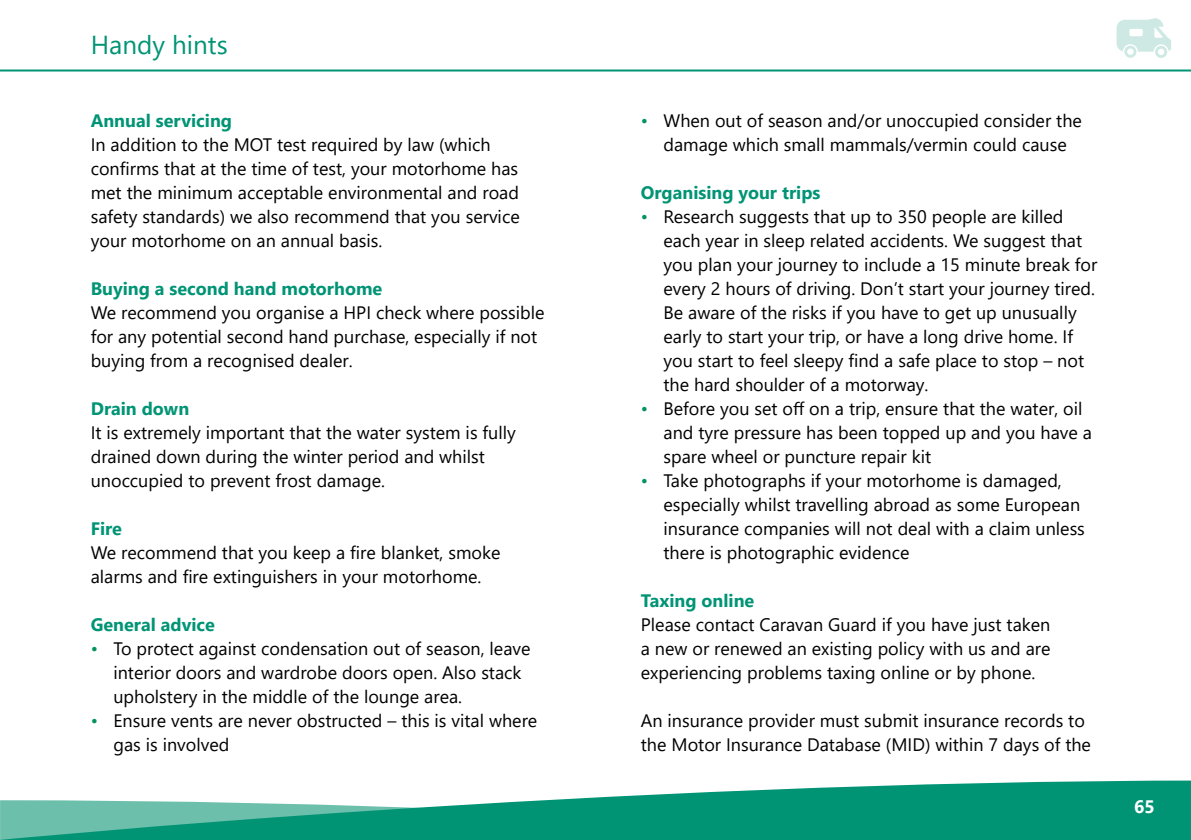
<style>
.page{position:relative;width:1191px;height:840px;background:#fff}
.page>*{position:absolute;margin:0;border:0;box-sizing:border-box;transform-origin:0 0}
.t1{font:26px "Segoe UI";color:#009475}
.t2{font:18px/24px "Segoe UI";color:#000}
.t3{font:700 18px "Segoe UI";color:#009475}
.t4{font:700 18px "Segoe UI";color:#fff}
.s1{color:#00925b}
</style>
<div class="page">
<svg style="left:0;top:780px;width:1191px;height:59px;fill:#009475"></svg>
<hr style="left:0;top:69px;width:1191px;height:2px;background:#009475">
<svg style="left:1116px;top:18px;width:55px;height:40px"></svg>
<h1 class="t1" style="left:91px;top:21px;width:138px">Handy hints</h1>
<p class="t3" style="left:91px;top:103px;width:143px">Annual servicing</p>
<p class="t2" style="left:91px;top:131px;width:430px">In addition to the MOT test required by law (which confirms that at the time of test, your motorhome has met the minimum acceptable environmental and road safety standards) we also recommend that you service your motorhome on an annual basis.</p>
<p class="t3" style="left:91px;top:271px;width:293px">Buying a second hand motorhome</p>
<p class="t2" style="left:91px;top:298px;width:455px">We recommend you organise a HPI check where possible for any potential second hand purchase, especially if not buying from a recognised dealer.</p>
<p class="t3" style="left:91px;top:391px;width:100px">Drain down</p>
<p class="t2" style="left:91px;top:418px;width:426px">It is extremely important that the water system is fully drained down during the winter period and whilst unoccupied to prevent frost damage.</p>
<p class="t3" style="left:91px;top:511px;width:33px">Fire</p>
<p class="t2" style="left:91px;top:538px;width:411px">We recommend that you keep a fire blanket, smoke alarms and fire extinguishers in your motorhome.</p>
<p class="t3" style="left:91px;top:607px;width:126px">General advice</p>
<p class="t2" style="left:113px;top:634px;width:418px;text-indent:-23px"><span class="s1">•</span> To protect against condensation out of season, leave interior doors and wardrobe doors open. Also stack upholstery in the middle of the lounge area.</p>
<p class="t2" style="left:113px;top:706px;width:425px;text-indent:-23px"><span class="s1">•</span> Ensure vents are never obstructed – this is vital where gas is involved</p>
<p class="t2" style="left:641px;top:106px;width:442px;text-align:center"><span class="s1">•</span> When out of season and/or unoccupied consider the damage which small mammals/vermin could cause</p>
<p class="t3" style="left:641px;top:175px;width:181px">Organising your trips</p>
<p class="t2" style="left:663px;top:202px;width:435px;text-indent:-23px"><span class="s1">•</span> Research suggests that up to 350 people are killed each year in sleep related accidents. We suggest that you plan your journey to include a 15 minute break for every 2 hours of driving. Don’t start your journey tired.<br>Be aware of the risks if you have to get up unusually early to start your trip, or have a long drive home. If you start to feel sleepy find a safe place to stop – not the hard shoulder of a motorway.</p>
<p class="t2" style="left:663px;top:394px;width:430px;text-indent:-23px"><span class="s1">•</span> Before you set off on a trip, ensure that the water, oil and tyre pressure has been topped up and you have a spare wheel or puncture repair kit</p>
<p class="t2" style="left:663px;top:466px;width:423px;text-indent:-23px"><span class="s1">•</span> Take photographs if your motorhome is damaged, especially whilst travelling abroad as some European insurance companies will not deal with a claim unless there is photographic evidence</p>
<p class="t3" style="left:641px;top:583px;width:115px">Taxing online</p>
<p class="t2" style="left:641px;top:610px;width:411px;text-align:justify">Please contact Caravan Guard if you have just taken a new or renewed an existing policy with us and are experiencing problems taxing online or by phone.</p>
<p class="t2" style="left:641px;top:706px;width:452px">An insurance provider must submit insurance records to the Motor Insurance Database (MID) within 7 days of the</p>
<p class="t4" style="left:1134px;top:789px;width:22px">65</p>
</div>
